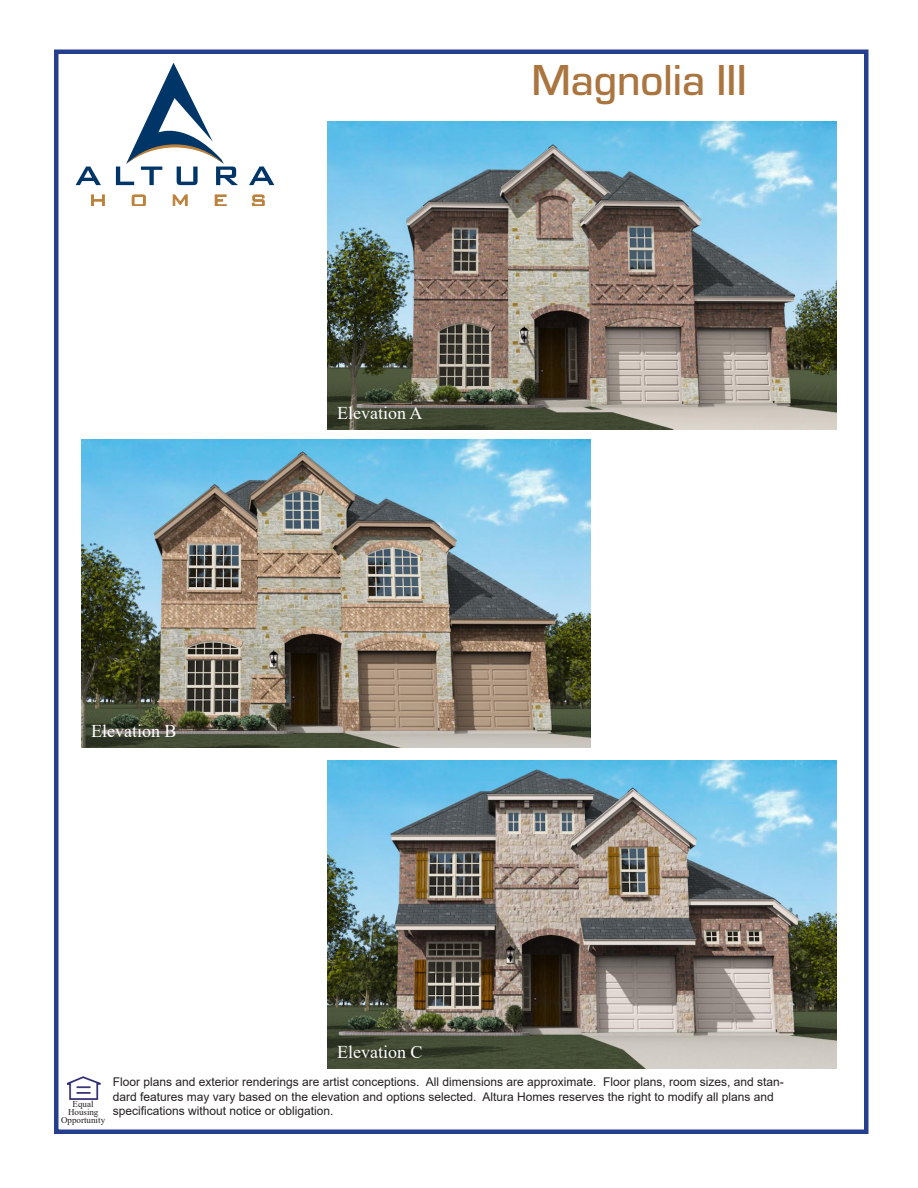
<style>
.page{position:relative;width:918px;height:1188px;background:#fff}
.page>*{position:absolute;margin:0;border:0;box-sizing:border-box;transform-origin:0 0}
.t1{font:500 45px "Eurostile";color:#aa753f}
.t2{font:18px "Times New Roman";color:#fff}
.t3{font:12px/14.4px "Arial";color:#231f20}
.t4{font:9px/8.2px "Times New Roman";color:#231f20;text-align:center}
</style>
<div class="page">
<div style="left:54px;top:50px;width:814px;height:1084px;border:4px solid #253f8e"></div>
<img style="left:68px;top:1076px;width:33px;height:24px">
<svg style="left:76px;top:167px;width:25px;height:18px"></svg>
<svg style="left:116px;top:63px;width:122px;height:122px"></svg>
<svg style="left:249px;top:167px;width:25px;height:18px"></svg>
<svg style="left:91px;top:194px;width:14px;height:12px"></svg>
<svg style="left:132px;top:194px;width:14px;height:12px"></svg>
<svg style="left:173px;top:194px;width:15px;height:12px"></svg>
<svg style="left:215px;top:194px;width:12px;height:12px"></svg>
<svg style="left:252px;top:194px;width:13px;height:12px"></svg>
<img style="left:327px;top:122px;width:510px;height:308px">
<img style="left:81px;top:440px;width:510px;height:308px">
<img style="left:327px;top:761px;width:510px;height:308px">
<p class="t2" style="left:91px;top:718px;width:87px">Elevation B</p>
<p class="t1" style="left:531px;top:50px;width:217px">Magnolia III</p>
<p class="t2" style="left:337px;top:400px;width:87px">Elevation A</p>
<p class="t2" style="left:337px;top:1039px;width:87px">Elevation C</p>
<p class="t4" style="left:61px;top:1099px;width:46px">Equal<br>Housing<br>Opportunity</p>
<p class="t3" style="left:113px;top:1075px;width:672px">Floor plans and exterior renderings are artist conceptions. All dimensions are approximate. Floor plans, room sizes, and stan&shy;dard features may vary based on the elevation and options selected. Altura Homes reserves the right to modify all plans and specifications without notice or obligation.</p>
</div>
